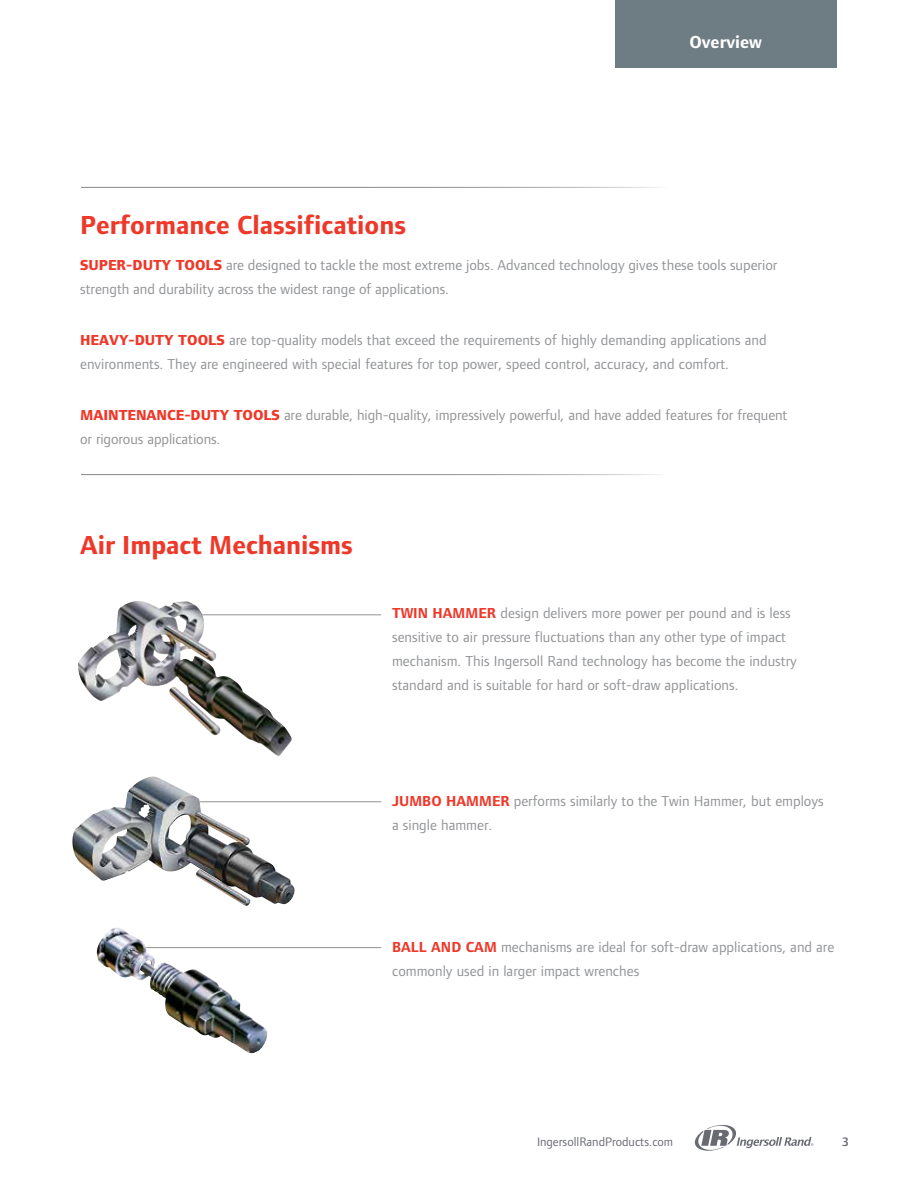
<style>
.page{position:relative;width:918px;height:1188px;background:#fff}
.page>*{position:absolute;margin:0;border:0;box-sizing:border-box;transform-origin:0 0}
.t1{font:700 27px "Foundry Form Sans";color:#ee3829}
.t2{font:700 18px "Foundry Form Sans";color:#fff}
.t3{font:15px/24px "Foundry Form Sans";color:#919396}
.t4{font:12.75px "Foundry Form Sans";color:#696b73}
.t5{font:600 12.75px "Foundry Form Sans";color:#696b73}
.s1{font-weight:800;color:#ee3829}
.s2{font-weight:700;color:#ee3829}
</style>
<div class="page">
<div style="left:615px;top:0;width:221px;height:68px;background:#6e7c84"></div>
<svg style="left:694px;top:1125px;width:119px;height:26px"></svg>
<hr style="left:170px;top:614px;width:211px;height:1px;background:#919396">
<img style="left:78px;top:601px;width:214px;height:155px">
<hr style="left:170px;top:801px;width:211px;height:1px;background:#919396">
<img style="left:72px;top:777px;width:223px;height:129px">
<hr style="left:132px;top:947px;width:249px;height:1px;background:#919396">
<img style="left:96px;top:928px;width:173px;height:126px">
<p class="t2" style="left:689px;top:31px;width:74px">Overview</p>
<h1 class="t1" style="left:80px;top:209px;width:327px">Performance Classifications</h1>
<p class="t3" style="left:80px;top:253px;width:699px"><span class="s1">SUPER-DUTY TOOLS</span> are designed to tackle the most extreme jobs. Advanced technology gives these tools superior strength and durability across the widest range of applications.</p>
<p class="t3" style="left:80px;top:328px;width:688px"><span class="s1">HEAVY-DUTY TOOLS</span> are top-quality models that exceed the requirements of highly demanding applications and environments. They are engineered with special features for top power, speed control, accuracy, and comfort.</p>
<p class="t3" style="left:80px;top:403px;width:709px"><span class="s1">MAINTENANCE-DUTY TOOLS</span> are durable, high-quality, impressively powerful, and have added features for frequent or rigorous applications.</p>
<h1 class="t1" style="left:80px;top:529px;width:274px">Air Impact Mechanisms</h1>
<p class="t3" style="left:392px;top:601px;width:406px"><span class="s2">TWIN HAMMER</span> design delivers more power per pound and is less sensitive to air pressure fluctuations than any other type of impact mechanism. This Ingersoll Rand technology has become the industry standard and is suitable for hard or soft-draw applications.</p>
<p class="t3" style="left:392px;top:789px;width:433px"><span class="s2">JUMBO HAMMER</span> performs similarly to the Twin Hammer, but employs a single hammer.</p>
<p class="t3" style="left:392px;top:935px;width:444px"><span class="s2">BALL AND CAM</span> mechanisms are ideal for soft-draw applications, and are commonly used in larger impact wrenches</p>
<p class="t4" style="left:537px;top:1134px;width:138px">IngersollRandProducts.com</p>
<p class="t5" style="left:842px;top:1135px;width:9px">3</p>
</div>
